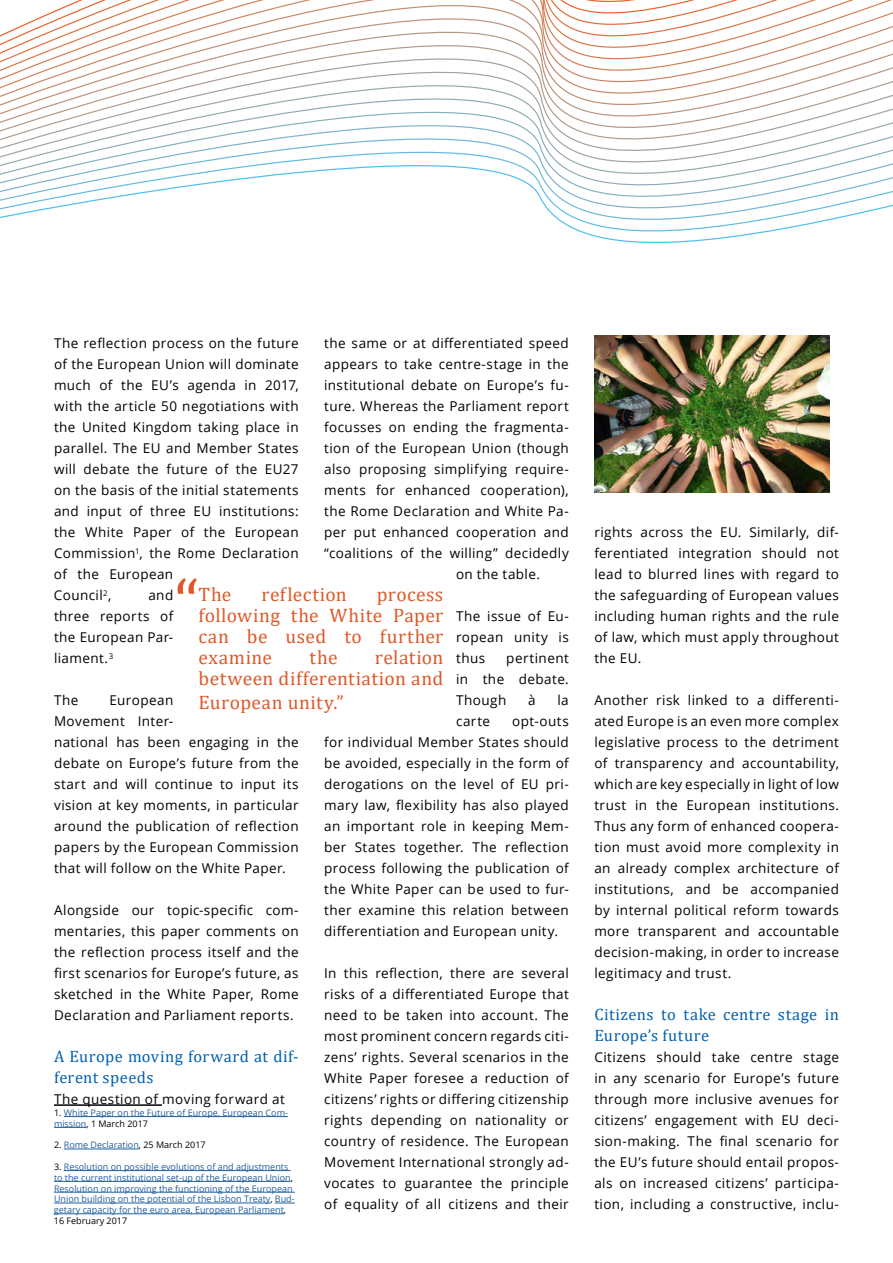
<style>
.page{position:relative;width:893px;height:1263px;background:#fff}
.page>*{position:absolute;margin:0;border:0;box-sizing:border-box;transform-origin:0 0}
.t1{font:19.5px/21px "Cambria";letter-spacing:.025em;color:#dd5928;text-align:justify}
.t2{font:16.5px/21px "Cambria";letter-spacing:.03em;color:#0061af}
.t3{font:13.5px/21px "Open Sans";letter-spacing:.03em;color:#000;text-align:justify}
.t4{font:9px/10.8px "Open Sans";color:#215e9e}
.s1{color:#000}
</style>
<div class="page">
<hr style="left:54px;top:1104px;width:108px;height:2px;background:#000">
<hr style="left:64px;top:1116px;width:224px;height:1px;background:#215e9e">
<hr style="left:54px;top:1127px;width:32px;height:1px;background:#215e9e">
<hr style="left:64px;top:1149px;width:75px;height:1px;background:#215e9e">
<hr style="left:64px;top:1170px;width:227px;height:1px;background:#215e9e">
<hr style="left:54px;top:1181px;width:237px;height:1px;background:#215e9e">
<hr style="left:54px;top:1192px;width:241px;height:1px;background:#215e9e">
<hr style="left:54px;top:1203px;width:216px;height:1px;background:#215e9e">
<svg style="left:275px;top:1203px;width:20px;height:1px"></svg>
<hr style="left:54px;top:1213px;width:230px;height:1px;background:#215e9e">
<img style="left:594px;top:335px;width:235px;height:157px">
<svg style="left:178px;top:578px;width:19px;height:16px"></svg>
<svg style="left:0;top:0;width:893px;height:243px"></svg>
<p class="t3" style="left:54px;top:332px;width:246px;text-align:left">The reflection process on the future of the European Union will dominate much of the EU’s agenda in 2017, with the article 50 negotiations with the United Kingdom taking place in parallel. The EU and Member States will debate the future of the EU27 on the basis of the initial statements and input of three EU institutions: the White Paper of the European<br>Commission<sup>1</sup>, the Rome Declaration of the European<br>Council<sup>2</sup>,</p>
<p class="t3" style="left:324px;top:332px;width:246px">the same or at differentiated speed</p>
<p class="t3" style="left:324px;top:353px;width:246px">appears to take centre-stage in the</p>
<p class="t3" style="left:324px;top:374px;width:246px">institutional debate on Europe’s fu-</p>
<p class="t3" style="left:324px;top:395px;width:246px">ture. Whereas the Parliament report</p>
<p class="t3" style="left:324px;top:416px;width:246px">focusses on ending the fragmenta-</p>
<p class="t3" style="left:324px;top:437px;width:246px">tion of the European Union (though</p>
<p class="t3" style="left:324px;top:458px;width:246px">also proposing simplifying require-</p>
<p class="t3" style="left:324px;top:479px;width:246px">ments for enhanced cooperation),</p>
<p class="t3" style="left:324px;top:500px;width:246px">the Rome Declaration and White Pa-</p>
<p class="t3" style="left:324px;top:521px;width:246px">per put enhanced cooperation and</p>
<p class="t3" style="left:324px;top:542px;width:246px">“coalitions of the willing” decidedly</p>
<p class="t3" style="left:456px;top:563px;width:85px">on the table.</p>
<p class="t3" style="left:456px;top:605px;width:114px">The issue of Eu&shy;ropean unity is thus</p>
<h1 class="t1" style="left:199px;top:584px;width:34px">The</h1>
<h1 class="t1" style="left:261px;top:584px;width:87px">reflection</h1>
<p class="t3" style="left:54px;top:584px;width:121px;text-indent:94px">and three reports of the European Par&shy;liament.<sup>3</sup></p>
<p class="t3" style="left:54px;top:689px;width:26px">The</p>
<h1 class="t1" style="left:199px;top:584px;width:246px;text-indent:178px">process following the White Paper can be used to further examine</h1>
<h1 class="t1" style="left:199px;top:647px;width:246px;text-align:right">relation<br>between differentiation and</h1>
<h1 class="t1" style="left:199px;top:692px;width:147px">European unity.”</h1>
<h1 class="t1" style="left:310px;top:647px;width:29px">the</h1>
<p class="t3" style="left:456px;top:647px;width:114px;text-indent:50px">pertinent in the debate.<br>Though</p>
<p class="t3" style="left:528px;top:689px;width:9px">à</p>
<p class="t3" style="left:557px;top:689px;width:13px">la</p>
<p class="t3" style="left:54px;top:689px;width:246px;text-align:left;text-indent:56px">European<br>Movement Inter-<br>national has been engaging in the debate on Europe’s future from the start and will continue to input its vision at key moments, in particular around the publication of reflection papers by the European Commission that will follow on the White Paper.</p>
<p class="t3" style="left:54px;top:899px;width:246px">Alongside our topic-specific com&shy;mentaries, this paper comments on the reflection process itself and the first scenarios for Europe’s future, as sketched in the White Paper, Rome Declaration and Parliament reports.</p>
<p class="t2" style="left:54px;top:1046px;width:246px">A Europe moving forward at dif&shy;ferent speeds</p>
<p class="t3" style="left:54px;top:1088px;width:232px">The question of moving forward at</p>
<p class="t4" style="left:54px;top:1107px;width:235px"><span class="s1">1.</span> White Paper on the Future of Europe, European Com&shy;mission<span class="s1">, 1 March 2017</span></p>
<p class="t4" style="left:54px;top:1139px;width:153px"><span class="s1">2.</span> Rome Declaration<span class="s1">, 25 March 2017</span></p>
<p class="t4" style="left:54px;top:1161px;width:242px"><span class="s1">3.</span> Resolution on possible evolutions of and adjustments to the current institutional set-up of the European Union<span class="s1">, </span>Resolution on improving the functioning of the European Union building on the potential of the Lisbon Treaty<span class="s1">,</span> Bud&shy;getary capacity for the euro area, European Parliament<span class="s1">, 16 February 2017</span></p>
<p class="t3" style="left:324px;top:710px;width:246px;text-indent:188px">opt-outs for individual Member States should be avoided, especially in the form of derogations on the level of EU pri&shy;mary law, flexibility has also played an important role in keeping Mem&shy;ber States together. The reflection process following the publication of the White Paper can be used to fur&shy;ther examine this relation between differentiation and European unity.</p>
<p class="t3" style="left:324px;top:962px;width:246px">In this reflection, there are several risks of a differentiated Europe that need to be taken into account. The most prominent concern regards citi&shy;zens’ rights. Several scenarios in the White Paper foresee a reduction of citizens’ rights or differing citizenship rights depending on nationality or country of residence. The European Movement International strongly ad&shy;vocates to guarantee the principle of equality of all citizens and their</p>
<p class="t3" style="left:456px;top:710px;width:36px">carte</p>
<p class="t3" style="left:594px;top:521px;width:246px">rights across the EU. Similarly, dif&shy;ferentiated integration should not lead to blurred lines with regard to the safeguarding of European values including human rights and the rule of law, which must apply throughout the EU.</p>
<p class="t3" style="left:594px;top:690px;width:246px">Another risk linked to a differenti&shy;ated Europe is an even more complex legislative process to the detriment of transparency and accountability, which are key especially in light of low trust in the European institutions.<br>Thus any form of enhanced coopera&shy;tion must avoid more complexity in an already complex architecture of institutions, and be accompanied by internal political reform towards more transparent and accountable decision-making, in order to increase legitimacy and trust.</p>
<p class="t2" style="left:594px;top:1004px;width:246px">Citizens to take centre stage in<br>Europe’s future</p>
<p class="t3" style="left:594px;top:1046px;width:246px">Citizens should take centre stage in any scenario for Europe’s future through more inclusive avenues for citizens’ engagement with EU deci&shy;sion-making. The final scenario for the EU’s future should entail propos&shy;als on increased citizens’ participa&shy;tion, including a constructive, inclu-</p>
</div>
